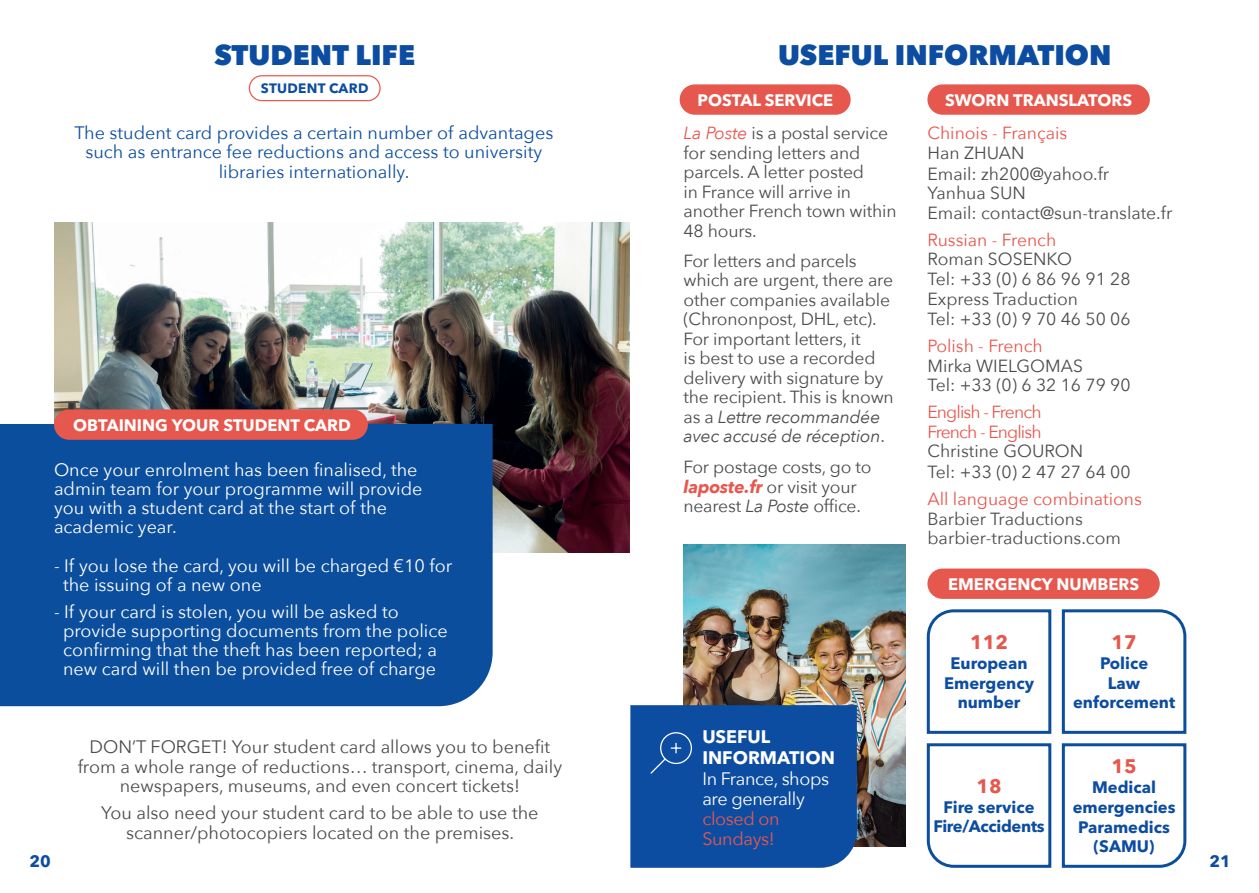
<style>
.page{position:relative;width:1259px;height:893px;background:#fff}
.page>*{position:absolute;margin:0;border:0;box-sizing:border-box;transform-origin:0 0}
.t1{font:800 28.35px "Avenir Next";color:#0d4da1}
.t2{font:700 19.5px "Avenir Next LT Pro";color:#e6584e}
.t3{font:18px/19.2px "Avenir Next";color:#fff}
.t4{font:18px/19.5px "Avenir Next";color:#4b4c4d;text-align:center}
.t5{font:18px/19.5px "Avenir Next";color:#0d4da1;text-align:center}
.t6{font:18px/20.2px "Avenir Next";letter-spacing:-.02em;color:#fff}
.t7{font:700 18px/21px "Avenir Next LT Pro";color:#fff}
.t8{font:18px/20.2px "Avenir Next";letter-spacing:-.02em;color:#e6584e}
.t9{font:17.55px/19.5px "Avenir Next";letter-spacing:-.01em;color:#4b4c4d}
.t10{font:17.55px "Avenir Next";color:#e6584e}
.t11{font:17.55px/19.5px "Avenir Next";letter-spacing:-.05em;color:#e6584e}
.t12{font:700 16.5px/19.6px "Avenir Next LT Pro";color:#0d4da1;text-align:center}
.t13{font:700 16.5px "Avenir Next LT Pro";color:#fff}
.t14{font:700 16.5px/19.5px "Avenir Next LT Pro";letter-spacing:-.02em;color:#0d4da1;text-align:center}
.t15{font:700 13.5px "Avenir Next LT Pro";letter-spacing:.02em;color:#0d4da1}
.s1{font-style:italic;color:#e6584e}
.s2{font-style:italic}
.s3{font-weight:700;font-style:italic;color:#e6584e}
</style>
<div class="page">
<img style="left:54px;top:223px;width:575px;height:330px">
<div style="left:0;top:424px;width:492px;height:282px;background:#0b4e9d"></div>
<div style="left:249px;top:75px;width:132px;height:26px;border:1px solid #e6584e;border-radius:12px"></div>
<div style="left:54px;top:409px;width:314px;height:31px;background:#e6584e;border-radius:15px"></div>
<img style="left:683px;top:544px;width:223px;height:302px">
<svg style="left:926px;top:609px;width:126px;height:125px"></svg>
<svg style="left:1061px;top:609px;width:126px;height:125px"></svg>
<svg style="left:1061px;top:743px;width:126px;height:125px"></svg>
<svg style="left:926px;top:743px;width:126px;height:125px"></svg>
<div style="left:630px;top:705px;width:227px;height:163px;background:#0d4da1"></div>
<div style="left:679px;top:84px;width:171px;height:31px;background:#e6584e;border-radius:15px"></div>
<div style="left:927px;top:84px;width:223px;height:31px;background:#e6584e;border-radius:15px"></div>
<div style="left:927px;top:569px;width:232px;height:30px;background:#e6584e;border-radius:15px"></div>
<h1 class="t1" style="left:214px;top:37px;width:202px">STUDENT LIFE</h1>
<p class="t15" style="left:261px;top:80px;width:109px">STUDENT CARD</p>
<p class="t5" style="left:74px;top:122px;width:480px">The student card provides a certain number of advantages such as entrance fee reductions and access to university libraries internationally.</p>
<p class="t13" style="left:73px;top:415px;width:279px">OBTAINING YOUR STUDENT CARD</p>
<p class="t3" style="left:54px;top:459px;width:370px">Once your enrolment has been finalised, the admin team for your programme will provide you with a student card at the start of the academic year.</p>
<p class="t3" style="left:63px;top:555px;width:391px;text-indent:-9px">- If you lose the card, you will be charged €10 for the issuing of a new one</p>
<p class="t3" style="left:63px;top:601px;width:386px;text-indent:-9px">- If your card is stolen, you will be asked to provide supporting documents from the police confirming that the theft has been reported; a new card will then be provided free of charge</p>
<h1 class="t1" style="left:778px;top:37px;width:335px">USEFUL INFORMATION</h1>
<p class="t13" style="left:697px;top:90px;width:137px">POSTAL SERVICE</p>
<p class="t13" style="left:945px;top:90px;width:189px">SWORN TRANSLATORS</p>
<p class="t9" style="left:683px;top:123px;width:215px"><span class="s1">La Poste</span> is a postal service for sending letters and parcels. A letter posted<br>in France will arrive in another French town within<br>48 hours.</p>
<p class="t9" style="left:683px;top:250px;width:212px">For letters and parcels which are urgent, there are other companies available (Chrononpost, DHL, etc).<br>For important letters, it<br>is best to use a recorded delivery with signature by the recipient. This is known as a <span class="s2">Lettre recommandée avec accusé de réception</span>.</p>
<p class="t9" style="left:683px;top:456px;width:190px">For postage costs, go to <span class="s3">laposte.fr</span> or visit your nearest <span class="s2">La Poste</span> office.</p>
<p class="t10" style="left:927px;top:118px;width:141px">Chinois - Français</p>
<p class="t9" style="left:927px;top:142px;width:246px;line-height:20px">Han ZHUAN<br>Email: zh200@yahoo.fr<br>Yanhua SUN<br>Email: contact@sun-translate.fr</p>
<p class="t10" style="left:927px;top:225px;width:130px">Russian - French</p>
<p class="t9" style="left:927px;top:248px;width:205px;line-height:20px">Roman SOSENKO<br>Tel: +33 (0) 6 86 96 91 28<br>Express Traduction<br>Tel: +33 (0) 9 70 46 50 06</p>
<p class="t10" style="left:927px;top:331px;width:117px">Polish - French</p>
<p class="t9" style="left:927px;top:355px;width:205px">Mirka WIELGOMAS<br>Tel: +33 (0) 6 32 16 79 90</p>
<p class="t11" style="left:927px;top:402px;width:116px">English - French<br>French - English</p>
<p class="t9" style="left:927px;top:440px;width:205px;line-height:21px">Christine GOURON<br>Tel: +33 (0) 2 47 27 64 00</p>
<p class="t10" style="left:927px;top:484px;width:216px">All language combinations</p>
<p class="t9" style="left:927px;top:508px;width:195px">Barbier Traductions barbier-traductions.com</p>
<p class="t13" style="left:948px;top:574px;width:193px">EMERGENCY NUMBERS</p>
<p class="t2" style="left:970px;top:630px;width:39px">112</p>
<p class="t12" style="left:944px;top:653px;width:91px">European<br>Emergency number</p>
<p class="t2" style="left:1111px;top:630px;width:27px">17</p>
<p class="t12" style="left:1073px;top:653px;width:104px">Police<br>Law enforcement</p>
<p class="t7" style="left:702px;top:726px;width:134px">USEFUL<br>INFORMATION</p>
<p class="t6" style="left:702px;top:767px;width:128px">In France, shops are generally</p>
<p class="t8" style="left:702px;top:808px;width:79px">closed on<br>Sundays!</p>
<p class="t4" style="left:78px;top:736px;width:486px">DON’T FORGET! Your student card allows you to benefit from a whole range of reductions… transport, cinema, daily newspapers, museums, and even concert tickets!</p>
<p class="t4" style="left:101px;top:802px;width:439px">You also need your student card to be able to use the scanner/photocopiers located on the premises.</p>
<p class="t2" style="left:1111px;top:755px;width:27px">15</p>
<p class="t12" style="left:1072px;top:777px;width:104px">Medical emergencies<br>Paramedics (SAMU)</p>
<p class="t2" style="left:976px;top:774px;width:27px">18</p>
<p class="t14" style="left:933px;top:797px;width:113px">Fire service<br>Fire/Accidents</p>
<p class="t12" style="left:29px;top:851px;width:23px">20</p>
<p class="t12" style="left:1209px;top:851px;width:23px">21</p>
</div>
